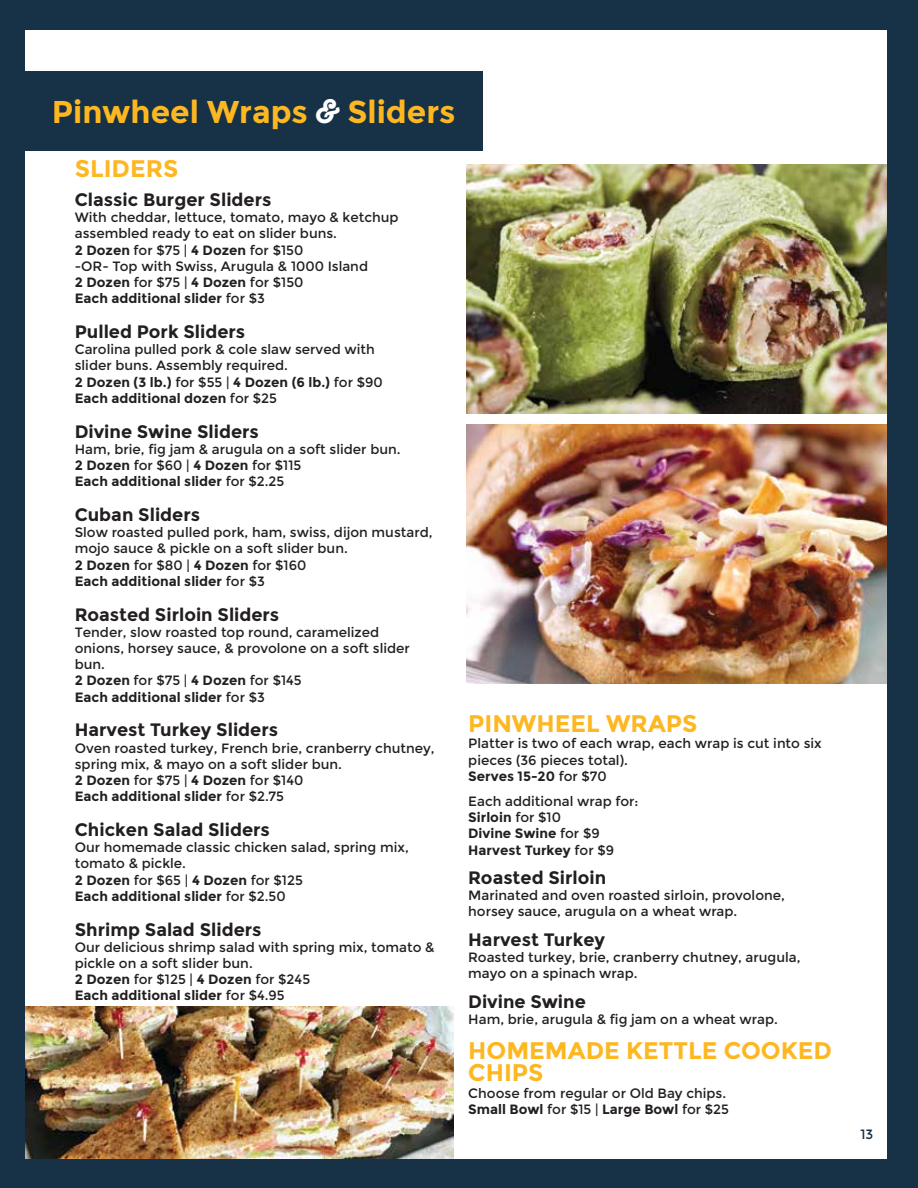
<style>
.page{position:relative;width:918px;height:1188px;background:#173247}
.page>*{position:absolute;margin:0;border:0;box-sizing:border-box;transform-origin:0 0}
.t1{font:700 31.5px "Montserrat";color:#fdb721}
.t2{font:700 24px/22.8px "Montserrat";color:#fdb721}
.t3{font:700 18px "Montserrat";color:#231f20}
.t4{font:13.5px/16.2px "Montserrat";color:#231f20}
.t5{font:13.5px "Montserrat";color:#173247}
.s1{font-family:"Thirsty Script Extrabold Demo";font-weight:400;color:#fff}
.s2{font-weight:700}
</style>
<div class="page">
<div style="left:25px;top:30px;width:861px;height:1128px;background:#fff"></div>
<div style="left:0;top:72px;width:482px;height:79px;background:#173247"></div>
<img style="left:25px;top:1006px;width:429px;height:152px">
<img style="left:467px;top:424px;width:420px;height:260px">
<img style="left:466px;top:165px;width:420px;height:249px">
<h1 class="t1" style="left:52px;top:93px;width:405px">Pinwheel Wraps <span class="s1">&amp;</span> Sliders</h1>
<h2 class="t2" style="left:75px;top:157px;width:105px">SLIDERS</h2>
<h3 class="t3" style="left:75px;top:189px;width:198px">Classic Burger Sliders</h3>
<p class="t4" style="left:75px;top:209px;width:325px">With cheddar, lettuce, tomato, mayo &amp; ketchup assembled ready to eat on slider buns.<br><span class="s2">2 Dozen</span> for $75 | <span class="s2">4 Dozen</span> for $150<br>-OR- Top with Swiss, Arugula &amp; 1000 Island<br><span class="s2">2 Dozen</span> for $75 | <span class="s2">4 Dozen</span> for $150<br><span class="s2">Each additional slider</span> for $3</p>
<h3 class="t3" style="left:75px;top:321px;width:172px">Pulled Pork Sliders</h3>
<p class="t4" style="left:75px;top:341px;width:309px">Carolina pulled pork &amp; cole slaw served with slider buns. Assembly required.<br><span class="s2">2 Dozen (3 lb.)</span> for $55 | <span class="s2">4 Dozen (6 lb.)</span> for $90<br><span class="s2">Each additional dozen</span> for $25</p>
<h3 class="t3" style="left:75px;top:421px;width:186px">Divine Swine Sliders</h3>
<p class="t4" style="left:75px;top:441px;width:327px">Ham, brie, fig jam &amp; arugula on a soft slider bun.<br><span class="s2">2 Dozen</span> for $60 | <span class="s2">4 Dozen</span> for $115<br><span class="s2">Each additional slider</span> for $2.25</p>
<h3 class="t3" style="left:75px;top:504px;width:127px">Cuban Sliders</h3>
<p class="t4" style="left:75px;top:524px;width:359px">Slow roasted pulled pork, ham, swiss, dijon mustard, mojo sauce &amp; pickle on a soft slider bun.<br><span class="s2">2 Dozen</span> for $80 | <span class="s2">4 Dozen</span> for $160<br><span class="s2">Each additional slider</span> for $3</p>
<h3 class="t3" style="left:75px;top:604px;width:206px">Roasted Sirloin Sliders</h3>
<p class="t4" style="left:75px;top:624px;width:337px">Tender, slow roasted top round, caramelized onions, horsey sauce, &amp; provolone on a soft slider bun.<br><span class="s2">2 Dozen</span> for $75 | <span class="s2">4 Dozen</span> for $145<br><span class="s2">Each additional slider</span> for $3</p>
<h3 class="t3" style="left:75px;top:719px;width:205px">Harvest Turkey Sliders</h3>
<p class="t4" style="left:75px;top:740px;width:361px">Oven roasted turkey, French brie, cranberry chutney, spring mix, &amp; mayo on a soft slider bun.<br><span class="s2">2 Dozen</span> for $75 | <span class="s2">4 Dozen</span> for $140<br><span class="s2">Each additional slider</span> for $2.75</p>
<h3 class="t3" style="left:75px;top:819px;width:197px">Chicken Salad Sliders</h3>
<p class="t4" style="left:75px;top:839px;width:336px">Our homemade classic chicken salad, spring mix, tomato &amp; pickle.<br><span class="s2">2 Dozen</span> for $65 | <span class="s2">4 Dozen</span> for $125<br><span class="s2">Each additional slider</span> for $2.50</p>
<h3 class="t3" style="left:75px;top:919px;width:188px">Shrimp Salad Sliders</h3>
<p class="t4" style="left:75px;top:939px;width:361px">Our delicious shrimp salad with spring mix, tomato &amp; pickle on a soft slider bun.<br><span class="s2">2 Dozen</span> for $125 | <span class="s2">4 Dozen</span> for $245<br><span class="s2">Each additional slider</span> for $4.95</p>
<h2 class="t2" style="left:468px;top:712px;width:231px">PINWHEEL WRAPS</h2>
<p class="t4" style="left:468px;top:736px;width:355px">Platter is two of each wrap, each wrap is cut into six pieces (36 pieces total).<br><span class="s2">Serves 15-20</span> for $70</p>
<p class="t4" style="left:468px;top:793px;width:172px">Each additional wrap for:<br><span class="s2">Sirloin</span> for $10<br><span class="s2">Divine Swine</span> for $9<br><span class="s2">Harvest Turkey</span> for $9</p>
<h3 class="t3" style="left:468px;top:867px;width:140px">Roasted Sirloin</h3>
<p class="t4" style="left:468px;top:888px;width:318px">Marinated and oven roasted sirloin, provolone, horsey sauce, arugula on a wheat wrap.</p>
<h3 class="t3" style="left:468px;top:929px;width:138px">Harvest Turkey</h3>
<p class="t4" style="left:468px;top:949px;width:334px">Roasted turkey, brie, cranberry chutney, arugula, mayo on a spinach wrap.</p>
<h3 class="t3" style="left:468px;top:991px;width:119px">Divine Swine</h3>
<p class="t4" style="left:468px;top:1011px;width:311px">Ham, brie, arugula &amp; fig jam on a wheat wrap.</p>
<h2 class="t2" style="left:468px;top:1039px;width:365px">HOMEMADE KETTLE COOKED<br>CHIPS</h2>
<p class="t4" style="left:468px;top:1085px;width:262px">Choose from regular or Old Bay chips.<br><span class="s2">Small Bowl</span> for $15 | <span class="s2">Large Bowl</span> for $25</p>
<p class="t5" style="left:860px;top:1127px;width:14px">13</p>
</div>
